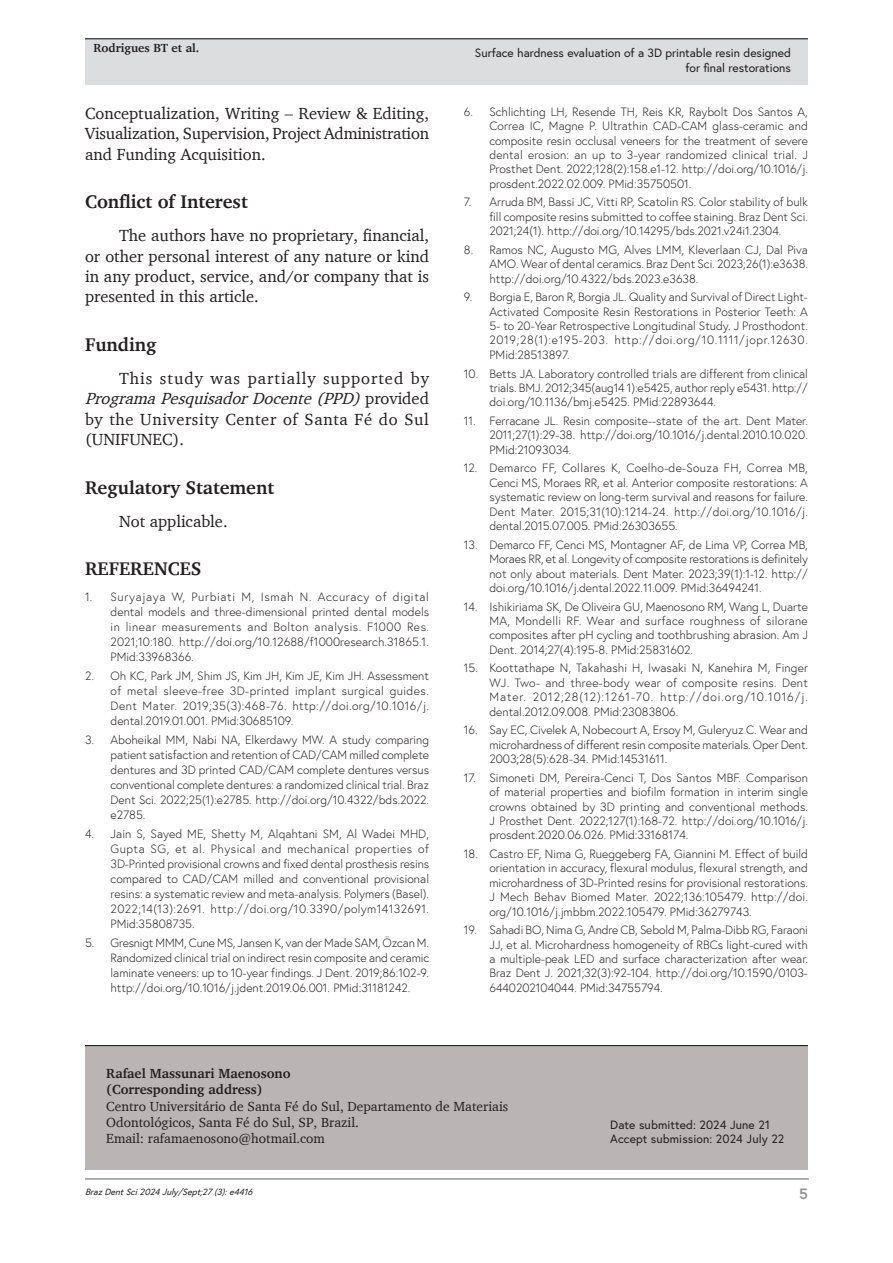
<style>
.page{position:relative;width:893px;height:1263px;background:#fff}
.page>*{position:absolute;margin:0;border:0;box-sizing:border-box;transform-origin:0 0}
.fnAuthor-notesOtherT{font:700 18.75px "Charter";color:#231f20}
.fnConflictTitle{font:700 18.75px "Charter";color:#231f20}
.ReferenceHead{font:700 18.75px "Charter";color:#231f20}
.fnSupported-byTitle{font:700 18.75px "Charter";color:#231f20}
.fnConflict{font:16.5px/20.4px "Charter";color:#231f20;text-align:justify}
.fnSupported-by{font:16.5px/20.4px "Charter";letter-spacing:.035em;color:#231f20;text-align:justify}
.fnAuthor-notesContri{font:16.5px/20.4px "Charter";letter-spacing:-.01em;color:#231f20;text-align:justify}
.fnAuthor-notesOther{font:16.5px "Charter";color:#231f20}
.t1{font:700 15px "Europa";color:#939598}
.Correspondence{font:13.5px/16.2px "Charter";color:#231f20}
.Reference{font:300 12px/14.4px "Europa";color:#231f20;text-align:justify}
.History{font:12px/14.4px "Europa";color:#231f20;text-align:right}
.t2{font:700 12px "Charter";color:#231f20}
.t3{font:italic 9px "Europa";color:#231f20}
.s1{font-style:italic}
.s2{font-weight:700}
</style>
<div class="page">
<hr style="left:85px;top:1178px;width:724px;height:2px;background:#939598">
<div style="left:85px;top:39px;width:723px;height:46px;background:#dcdddf"></div>
<hr style="left:85px;top:38px;width:723px;height:1px;background:#231f20">
<div style="left:623px;top:1046px;width:185px;height:123px;background:#bab5b4"></div>
<div style="left:85px;top:1046px;width:538px;height:123px;background:#bab5b4"></div>
<hr style="left:85px;top:1045px;width:723px;height:1px;background:#231f20">
<p class="t2" style="left:94px;top:41px;width:107px">Rodrigues BT et al.</p>
<p class="History" style="left:475px;top:46px;width:318px">Surface hardness evaluation of a 3D printable resin designed for final restorations</p>
<p class="fnAuthor-notesContri" style="left:85px;top:103px;width:346px">Conceptualization, Writing – Review &amp; Editing, Visualization, Supervision, Project Administration and Funding Acquisition.</p>
<p class="fnConflictTitle" style="left:85px;top:190px;width:164px">Conflict of Interest</p>
<p class="fnConflict" style="left:85px;top:225px;width:345px;text-indent:34px">The authors have no proprietary, financial, or other personal interest of any nature or kind in any product, service, and/or company that is presented in this article.</p>
<p class="fnSupported-byTitle" style="left:85px;top:333px;width:73px">Funding</p>
<p class="fnSupported-by" style="left:85px;top:368px;width:345px;text-indent:34px">This study was partially supported by <span class="s1">ProgramaPesquisadorDocente(PPD)</span>p r o v i d e d by the University Center of Santa Fé do Sul (UNIFUNEC).</p>
<p class="fnAuthor-notesOtherT" style="left:85px;top:476px;width:191px">Regulatory Statement</p>
<p class="fnAuthor-notesOther" style="left:119px;top:511px;width:110px">Not applicable.</p>
<p class="ReferenceHead" style="left:85px;top:557px;width:118px">REFERENCES</p>
<p class="Reference" style="left:111px;top:589px;width:320px;line-height:15px;text-indent:-26px">1. Suryajaya W, Purbiati M, Ismah N. Accuracy of digital dental models and three-dimensional printed dental models in linear measurements and Bolton analysis. F1000 Res.<br>2021;10:180. http://doi.org/10.12688/f1000research.31865.1.<br>PMid:33968366.</p>
<p class="Reference" style="left:111px;top:668px;width:320px;line-height:15px;text-indent:-26px">2. Oh KC, Park JM, Shim JS, Kim JH, Kim JE, Kim JH. Assessment of metal sleeve-free 3D-printed implant surgical guides.<br>Dent Mater. 2019;35(3):468-76. http://doi.org/10.1016/j. dental.2019.01.001. PMid:30685109.</p>
<p class="Reference" style="left:111px;top:732px;width:320px;line-height:15px;text-indent:-26px">3. Aboheikal MM, Nabi NA, Elkerdawy MW. A study comparing patient satisfaction and retention of CAD/CAM milled complete dentures and 3D printed CAD/CAM complete dentures versus conventional complete dentures: a randomized clinical trial. Braz Dent Sci. 2022;25(1):e2785. http://doi.org/10.4322/bds.2022. e2785.</p>
<p class="Reference" style="left:111px;top:826px;width:320px;line-height:15px;text-indent:-26px">4. Jain S, Sayed ME, Shetty M, Alqahtani SM, Al Wadei MHD, Gupta SG, et al. Physical and mechanical properties of 3D-Printed provisional crowns and fixed dental prosthesis resins compared to CAD/CAM milled and conventional provisional resins: a systematic review and meta-analysis. Polymers (Basel).<br>2022;14(13):2691. http://doi.org/10.3390/polym14132691.<br>PMid:35808735.</p>
<p class="Reference" style="left:111px;top:935px;width:320px;line-height:15px;text-indent:-26px">5. Gresnigt MMM, Cune MS, Jansen K, van der Made SAM, Özcan M.<br>Randomized clinical trial on indirect resin composite and ceramic laminate veneers: up to 10-year findings. J Dent. 2019;86:102-9. http://doi.org/10.1016/j.jdent.2019.06.001. PMid:31181242.</p>
<p class="Reference" style="left:489px;top:104px;width:320px;text-indent:-26px">6. Schlichting LH, Resende TH, Reis KR, Raybolt Dos Santos A, Correa IC, Magne P. Ultrathin CAD-CAM glass-ceramic and composite resin occlusal veneers for the treatment of severe dental erosion: an up to 3-year randomized clinical trial. J Prosthet Dent. 2022;128(2):158.e1-12. http://doi.org/10.1016/j. prosdent.2022.02.009. PMid:35750501.</p>
<p class="Reference" style="left:489px;top:195px;width:320px;text-indent:-26px">7. Arruda BM, Bassi JC, Vitti RP, Scatolin RS. Color stability of bulk fill composite resins submitted to coffee staining. Braz Dent Sci.<br>2021;24(1). http://doi.org/10.14295/bds.2021.v24i1.2304.</p>
<p class="Reference" style="left:489px;top:242px;width:320px;text-indent:-26px">8. Ramos NC, Augusto MG, Alves LMM, Kleverlaan CJ, Dal Piva AMO. Wear of dental ceramics. Braz Dent Sci. 2023;26(1):e3638. http://doi.org/10.4322/bds.2023.e3638.</p>
<p class="Reference" style="left:489px;top:290px;width:320px;text-indent:-26px">9. Borgia E, Baron R, Borgia JL. Quality and Survival of Direct Light-Activated Composite Resin Restorations in Posterior Teeth: A 5- to 20-Year Retrospective Longitudinal Study. J Prosthodont.<br>2019;28(1):e195-203. http://doi.org/10.1111/jopr.12630.<br>PMid:28513897.</p>
<p class="Reference" style="left:489px;top:366px;width:320px;text-indent:-26px">10. Betts JA. Laboratory controlled trials are different from clinical trials. BMJ. 2012;345(aug14 1):e5425, author reply e5431. http:// doi.org/10.1136/bmj.e5425. PMid:22893644.</p>
<p class="Reference" style="left:489px;top:413px;width:320px;text-indent:-26px">11. Ferracane JL. Resin composite--state of the art. Dent Mater.<br>2011;27(1):29-38. http://doi.org/10.1016/j.dental.2010.10.020.<br>PMid:21093034.</p>
<p class="Reference" style="left:489px;top:461px;width:320px;text-indent:-26px">12. Demarco FF, Collares K, Coelho-de-Souza FH, Correa MB, Cenci MS, Moraes RR, et al. Anterior composite restorations: A systematic review on long-term survival and reasons for failure.<br>Dent Mater. 2015;31(10):1214-24. http://doi.org/10.1016/j. dental.2015.07.005. PMid:26303655.</p>
<p class="Reference" style="left:489px;top:537px;width:320px;text-indent:-26px">13. Demarco FF, Cenci MS, Montagner AF, de Lima VP, Correa MB, Moraes RR, et al. Longevity of composite restorations is definitely not only about materials. Dent Mater. 2023;39(1):1-12. http:// doi.org/10.1016/j.dental.2022.11.009. PMid:36494241.</p>
<p class="Reference" style="left:489px;top:599px;width:320px;text-indent:-26px">14. Ishikiriama SK, De Oliveira GU, Maenosono RM, Wang L, Duarte MA, Mondelli RF. Wear and surface roughness of silorane composites after pH cycling and toothbrushing abrasion. Am J Dent. 2014;27(4):195-8. PMid:25831602.</p>
<p class="Reference" style="left:489px;top:661px;width:320px;text-indent:-26px">15. Koottathape N, Takahashi H, Iwasaki N, Kanehira M, Finger WJ. Two- and three-body wear of composite resins. Dent Mater. 2012;28(12):1261-70. http://doi.org/10.1016/j. dental.2012.09.008. PMid:23083806.</p>
<p class="Reference" style="left:489px;top:723px;width:320px;text-indent:-26px">16. Say EC, Civelek A, Nobecourt A, Ersoy M, Guleryuz C. Wear and microhardness of different resin composite materials. Oper Dent.<br>2003;28(5):628-34. PMid:14531611.</p>
<p class="Reference" style="left:489px;top:770px;width:320px;text-indent:-26px">17. Simoneti DM, Pereira-Cenci T, Dos Santos MBF. Comparison of material properties and biofilm formation in interim single crowns obtained by 3D printing and conventional methods.<br>J Prosthet Dent. 2022;127(1):168-72. http://doi.org/10.1016/j. prosdent.2020.06.026. PMid:33168174.</p>
<p class="Reference" style="left:489px;top:846px;width:320px;text-indent:-26px">18. Castro EF, Nima G, Rueggeberg FA, Giannini M. Effect of build orientation in accuracy, flexural modulus, flexural strength, and microhardness of 3D-Printed resins for provisional restorations.<br>J Mech Behav Biomed Mater. 2022;136:105479. http://doi. org/10.1016/j.jmbbm.2022.105479. PMid:36279743.</p>
<p class="Reference" style="left:489px;top:923px;width:320px;text-indent:-26px">19. Sahadi BO, Nima G, Andre CB, Sebold M, Palma-Dibb RG, Faraoni JJ, et al. Microhardness homogeneity of RBCs light-cured with a multiple-peak LED and surface characterization after wear.<br>Braz Dent J. 2021;32(3):92-104. http://doi.org/10.1590/0103- 6440202104044. PMid:34755794.</p>
<p class="Correspondence" style="left:106px;top:1065px;width:403px"><span class="s2">Rafael Massunari Maenosono<br>(Corresponding address)<br></span>Centro Universitário de Santa Fé do Sul, Departamento de Materiais Odontológicos, Santa Fé do Sul, SP, Brazil.<br>Email: rafamaenosono@hotmail.com</p>
<p class="t3" style="left:85px;top:1185px;width:172px">BrazDentSci2024July/Sept;27(3):e4416</p>
<p class="History" style="left:610px;top:1117px;width:176px;text-align:left">Date submitted: 2024 June 21<br>Accept submission: 2024 July 22</p>
<p class="t1" style="left:799px;top:1184px;width:10px">5</p>
</div>
